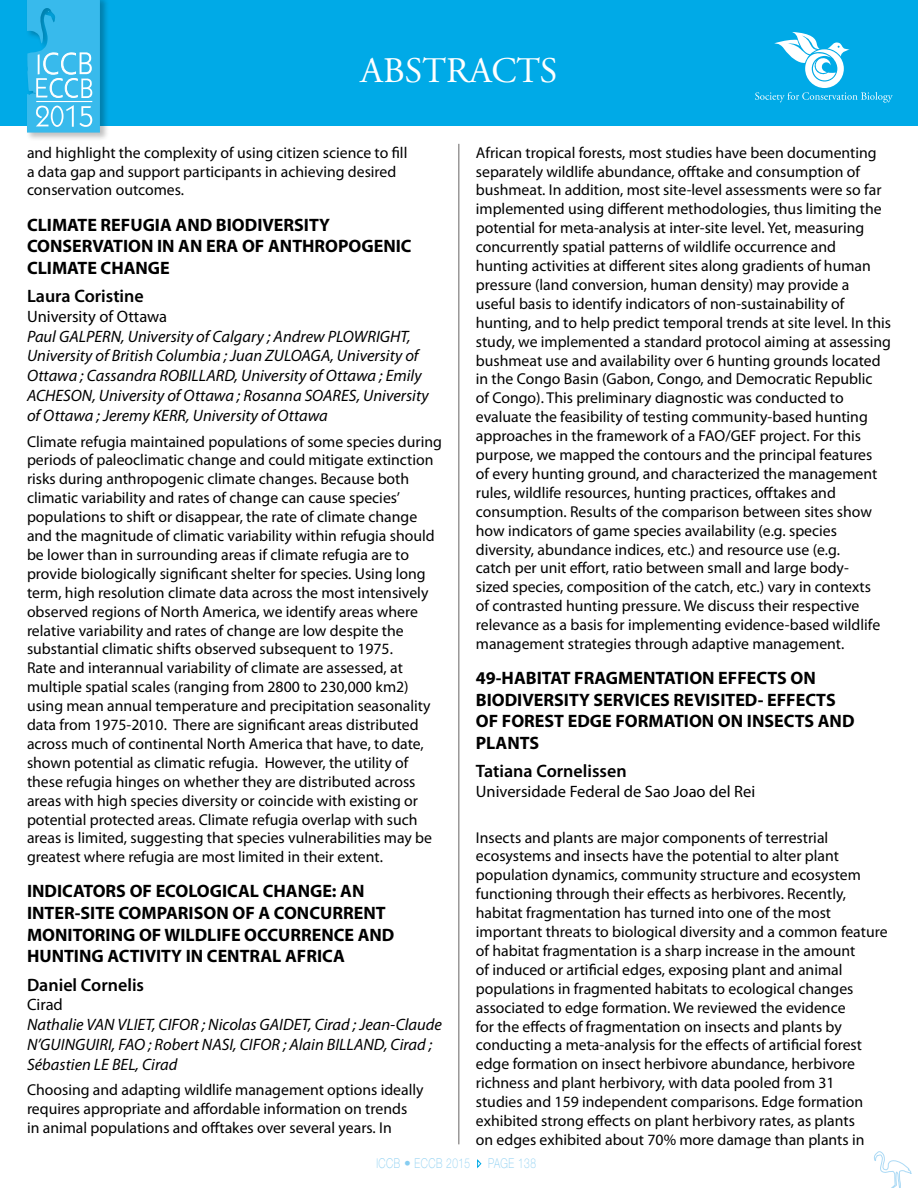
<style>
.page{position:relative;width:918px;height:1188px;background:#fff}
.page>*{position:absolute;margin:0;border:0;box-sizing:border-box;transform-origin:0 0}
.t1{font:36px "Adobe Garamond";color:#fff}
.t2{font:700 18px/21.6px "Myriad Pro";color:#000}
.t3{font:600 18px "Myriad Pro";color:#000}
.t4{font:italic 16.5px/19.8px "Myriad Pro";color:#000}
.t5{font:16.5px "Myriad Pro";color:#000}
.t6{font:15.75px/18.9px "Myriad Pro";color:#000}
.t7{font:100 13.5px "Helvetica Neue LT Std";letter-spacing:.05em;color:#87cdf1;scale:.75 1}
</style>
<div class="page">
<div style="left:0;top:0;width:918px;height:125px;background:#00aae7"></div>
<hr style="left:459px;top:144px;width:1px;height:1000px;background:#676464">
<svg style="left:477px;top:1159px;width:4px;height:9px"></svg>
<svg style="left:874px;top:1151px;width:33px;height:22px"></svg>
<div style="left:25px;top:0;width:83px;height:141px;background:#000;opacity:.25"></div>
<svg style="left:27px;top:0;width:73px;height:133px;background:#4bbfec"></svg>
<svg style="left:755px;top:32px;width:138px;height:71px"></svg>
<svg style="left:888px;top:1167px;width:24px;height:21px"></svg>
<h1 class="t1" style="left:361px;top:51px;width:198px">ABSTRACTS</h1>
<p class="t6" style="left:27px;top:143px;width:382px">and highlight the complexity of using citizen science to fill a data gap and support participants in achieving desired conservation outcomes.</p>
<p class="t2" style="left:27px;top:213px;width:386px">CLIMATE REFUGIA AND BIODIVERSITY<br>CONSERVATION IN AN ERA OF ANTHROPOGENIC<br>CLIMATE CHANGE</p>
<p class="t3" style="left:27px;top:285px;width:118px">Laura Coristine</p>
<p class="t5" style="left:27px;top:306px;width:142px">University of Ottawa</p>
<p class="t4" style="left:27px;top:326px;width:403px">Paul GALPERN, University of Calgary ; Andrew PLOWRIGHT, University of British Columbia ; Juan ZULOAGA, University of Ottawa ; Cassandra ROBILLARD, University of Ottawa ; Emily ACHESON, University of Ottawa ; Rosanna SOARES, University of Ottawa ; Jeremy KERR, University of Ottawa</p>
<p class="t6" style="left:27px;top:432px;width:416px">Climate refugia maintained populations of some species during periods of paleoclimatic change and could mitigate extinction risks during anthropogenic climate changes. Because both climatic variability and rates of change can cause species’ populations to shift or disappear, the rate of climate change and the magnitude of climatic variability within refugia should be lower than in surrounding areas if climate refugia are to provide biologically significant shelter for species. Using long term, high resolution climate data across the most intensively observed regions of North America, we identify areas where relative variability and rates of change are low despite the substantial climatic shifts observed subsequent to 1975.<br>Rate and interannual variability of climate are assessed, at multiple spatial scales (ranging from 2800 to 230,000 km2) using mean annual temperature and precipitation seasonality data from 1975-2010. There are significant areas distributed across much of continental North America that have, to date, shown potential as climatic refugia. However, the utility of these refugia hinges on whether they are distributed across areas with high species diversity or coincide with existing or potential protected areas. Climate refugia overlap with such areas is limited, suggesting that species vulnerabilities may be greatest where refugia are most limited in their extent.</p>
<p class="t2" style="left:27px;top:880px;width:369px">INDICATORS OF ECOLOGICAL CHANGE: AN INTER-SITE COMPARISON OF A CONCURRENT MONITORING OF WILDLIFE OCCURRENCE AND HUNTING ACTIVITY IN CENTRAL AFRICA</p>
<p class="t3" style="left:27px;top:973px;width:119px">Daniel Cornelis</p>
<p class="t5" style="left:27px;top:995px;width:37px">Cirad</p>
<p class="t4" style="left:27px;top:1014px;width:417px">Nathalie VAN VLIET, CIFOR ; Nicolas GAIDET, Cirad ; Jean-Claude<br>N’GUINGUIRI, FAO ; Robert NASI, CIFOR ; Alain BILLAND, Cirad ;<br>Sébastien LE BEL, Cirad</p>
<p class="t6" style="left:27px;top:1080px;width:398px">Choosing and adapting wildlife management options ideally requires appropriate and affordable information on trends in animal populations and offtakes over several years. In</p>
<p class="t6" style="left:476px;top:143px;width:417px">African tropical forests, most studies have been documenting separately wildlife abundance, offtake and consumption of bushmeat. In addition, most site-level assessments were so far implemented using different methodologies, thus limiting the potential for meta-analysis at inter-site level. Yet, measuring concurrently spatial patterns of wildlife occurrence and hunting activities at different sites along gradients of human pressure (land conversion, human density) may provide a useful basis to identify indicators of non-sustainability of hunting, and to help predict temporal trends at site level. In this study, we implemented a standard protocol aiming at assessing bushmeat use and availability over 6 hunting grounds located in the Congo Basin (Gabon, Congo, and Democratic Republic<br>of Congo). This preliminary diagnostic was conducted to evaluate the feasibility of testing community-based hunting approaches in the framework of a FAO/GEF project. For this purpose, we mapped the contours and the principal features<br>of every hunting ground, and characterized the management rules, wildlife resources, hunting practices, offtakes and consumption. Results of the comparison between sites show how indicators of game species availability (e.g. species diversity, abundance indices, etc.) and resource use (e.g.<br>catch per unit effort, ratio between small and large body-<br>sized species, composition of the catch, etc.) vary in contexts<br>of contrasted hunting pressure. We discuss their respective relevance as a basis for implementing evidence-based wildlife management strategies through adaptive management.</p>
<p class="t2" style="left:476px;top:667px;width:380px">49-HABITAT FRAGMENTATION EFFECTS ON<br>BIODIVERSITY SERVICES REVISITED- EFFECTS<br>OF FOREST EDGE FORMATION ON INSECTS AND<br>PLANTS</p>
<p class="t3" style="left:476px;top:760px;width:152px">Tatiana Cornelissen</p>
<p class="t5" style="left:476px;top:781px;width:281px">Universidade Federal de Sao Joao del Rei</p>
<p class="t6" style="left:476px;top:828px;width:413px">Insects and plants are major components of terrestrial ecosystems and insects have the potential to alter plant population dynamics, community structure and ecosystem functioning through their effects as herbivores. Recently, habitat fragmentation has turned into one of the most important threats to biological diversity and a common feature of habitat fragmentation is a sharp increase in the amount<br>of induced or artificial edges, exposing plant and animal populations in fragmented habitats to ecological changes associated to edge formation. We reviewed the evidence<br>for the effects of fragmentation on insects and plants by conducting a meta-analysis for the effects of artificial forest edge formation on insect herbivore abundance, herbivore richness and plant herbivory, with data pooled from 31<br>studies and 159 independent comparisons. Edge formation exhibited strong effects on plant herbivory rates, as plants<br>on edges exhibited about 70% more damage than plants in</p>
<p class="t7" style="left:376px;top:1155px;width:127px">ICCB • ECCB 2015</p>
<p class="t7" style="left:488px;top:1155px;width:65px">PAGE 138</p>
</div>
